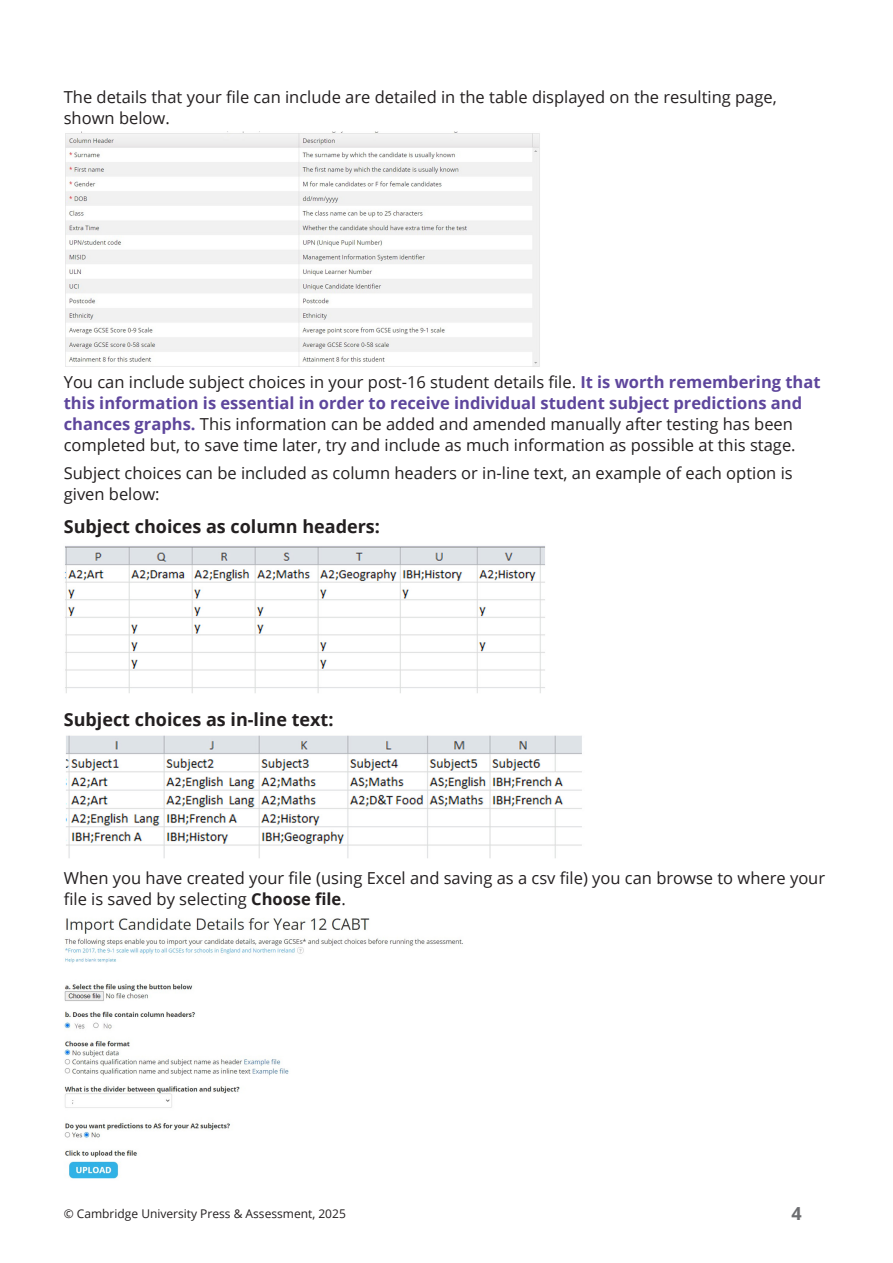
<style>
.page{position:relative;width:893px;height:1263px;background:#fff}
.page>*{position:absolute;margin:0;border:0;box-sizing:border-box;transform-origin:0 0}
.Body_Text_Bold{font:700 18px "Open Sans";color:#231f20}
.t1{font:700 18px "Open Sans";color:#6c6d70}
.Body_Text{font:16.5px/21px "Open Sans";color:#231f20}
.t2{font:12px "Open Sans";color:#231f20}
.s1{font-weight:700;color:#5e469c}
.s2{font-weight:700}
</style>
<div class="page">
<img style="left:65px;top:131px;width:475px;height:236px">
<img style="left:64px;top:546px;width:481px;height:147px">
<img style="left:65px;top:735px;width:517px;height:123px">
<img style="left:64px;top:918px;width:399px;height:261px">
<p class="Body_Text" style="left:64px;top:86px;width:714px">The details that your file can include are detailed in the table displayed on the resulting page, shown below.</p>
<p class="Body_Text" style="left:64px;top:372px;width:758px">You can include subject choices in your post-16 student details file. <span class="s1">It is worth remembering that this information is essential in order to receive individual student subject predictions and chances graphs.</span> This information can be added and amended manually after testing has been completed but, to save time later, try and include as much information as possible at this stage.</p>
<p class="Body_Text" style="left:64px;top:462px;width:730px">Subject choices can be included as column headers or in-line text, an example of each option is given below:</p>
<p class="Body_Text_Bold" style="left:64px;top:514px;width:318px">Subject choices as column headers:</p>
<p class="Body_Text_Bold" style="left:64px;top:707px;width:271px">Subject choices as in-line text:</p>
<p class="Body_Text" style="left:64px;top:867px;width:763px">When you have created your file (using Excel and saving as a csv file) you can browse to where your file is saved by selecting <span class="s2">Choose file</span>.</p>
<p class="t2" style="left:64px;top:1206px;width:284px">© Cambridge University Press &amp; Assessment, 2025</p>
<p class="t1" style="left:792px;top:1201px;width:12px">4</p>
</div>
